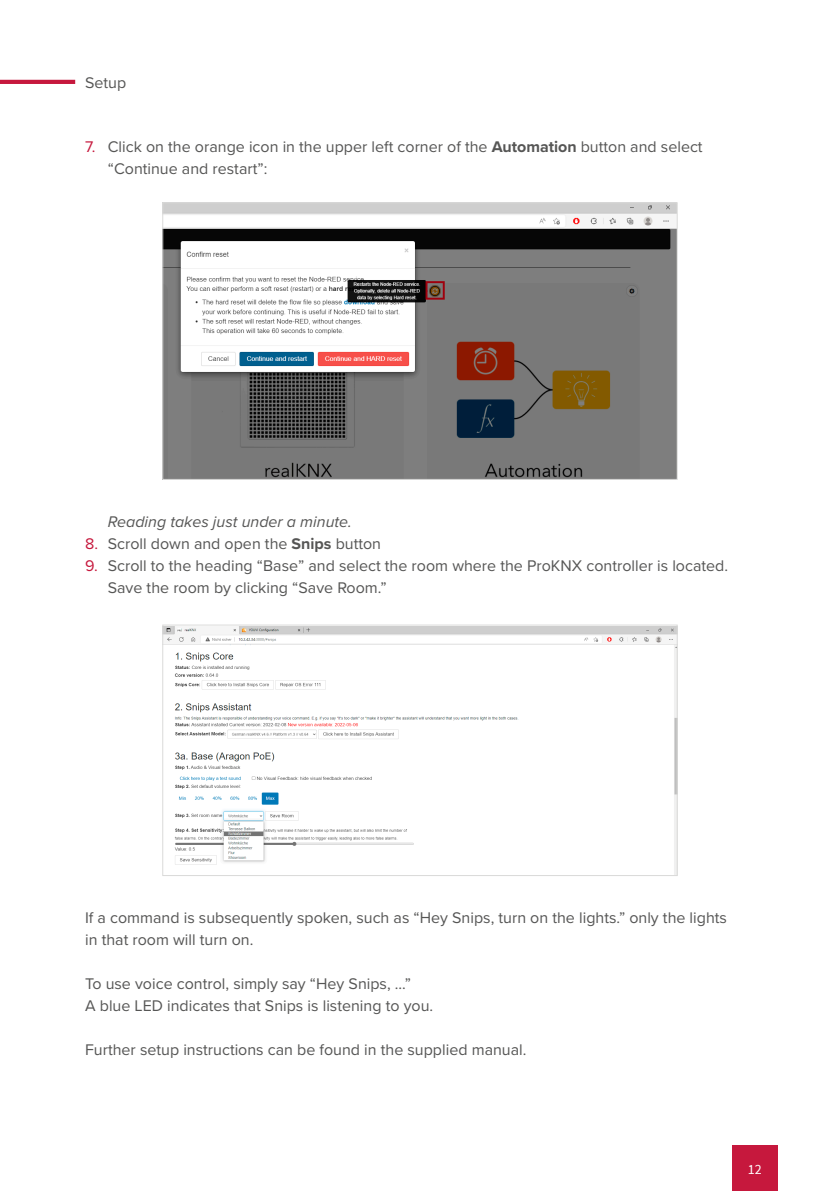
<style>
.page{position:relative;width:840px;height:1191px;background:#fff}
.page>*{position:absolute;margin:0;border:0;box-sizing:border-box;transform-origin:0 0}
.Fließtext_8pt__80__S{font:16px/22px "Proxima Nova";color:#565655}
.Stichpunkte_1_Ebene{font:italic 16px "Proxima Nova";color:#565655}
.t1{font:14px "Source Sans Pro";color:#fff}
.s1{color:#c6183d}
.s2{font-weight:700}
</style>
<div class="page">
<hr style="left:0;top:80px;width:75px;height:4px;background:#c6183d">
<div style="left:731px;top:1145px;width:46px;height:46px;background:#c6183d"></div>
<img style="left:164px;top:204px;width:511px;height:274px">
<div style="left:162px;top:202px;width:515px;height:278px;border:1px solid #dadad9"></div>
<img style="left:164px;top:626px;width:511px;height:248px">
<div style="left:162px;top:624px;width:515px;height:252px;border:1px solid #dadad9"></div>
<p class="Fließtext_8pt__80__S" style="left:85px;top:70px;width:43px">Setup</p>
<p class="Fließtext_8pt__80__S" style="left:108px;top:135px;width:596px;text-indent:-23px"><span class="s1">7.</span> Click on the orange icon in the upper left corner of the <span class="s2">Automation</span> button and select “Continue and restart”:</p>
<p class="Stichpunkte_1_Ebene" style="left:108px;top:509px;width:245px">Reading takes just under a minute.</p>
<p class="Fließtext_8pt__80__S" style="left:85px;top:531px;width:297px"><span class="s1">8.</span> Scroll down and open the <span class="s2">Snips</span> button</p>
<p class="Fließtext_8pt__80__S" style="left:108px;top:553px;width:621px;text-indent:-23px"><span class="s1">9.</span> Scroll to the heading “Base” and select the room where the ProKNX controller is located.<br>Save the room by clicking “Save Room.”</p>
<p class="Fließtext_8pt__80__S" style="left:85px;top:905px;width:643px">If a command is subsequently spoken, such as “Hey Snips, turn on the lights.” only the lights in that room will turn on.</p>
<p class="Fließtext_8pt__80__S" style="left:85px;top:971px;width:327px">To use voice control, simply say “Hey Snips, ...”</p>
<p class="Fließtext_8pt__80__S" style="left:85px;top:993px;width:349px">A blue LED indicates that Snips is listening to you.</p>
<p class="Fließtext_8pt__80__S" style="left:85px;top:1037px;width:442px">Further setup instructions can be found in the supplied manual.</p>
<p class="t1" style="left:747px;top:1160px;width:15px">12</p>
</div>
